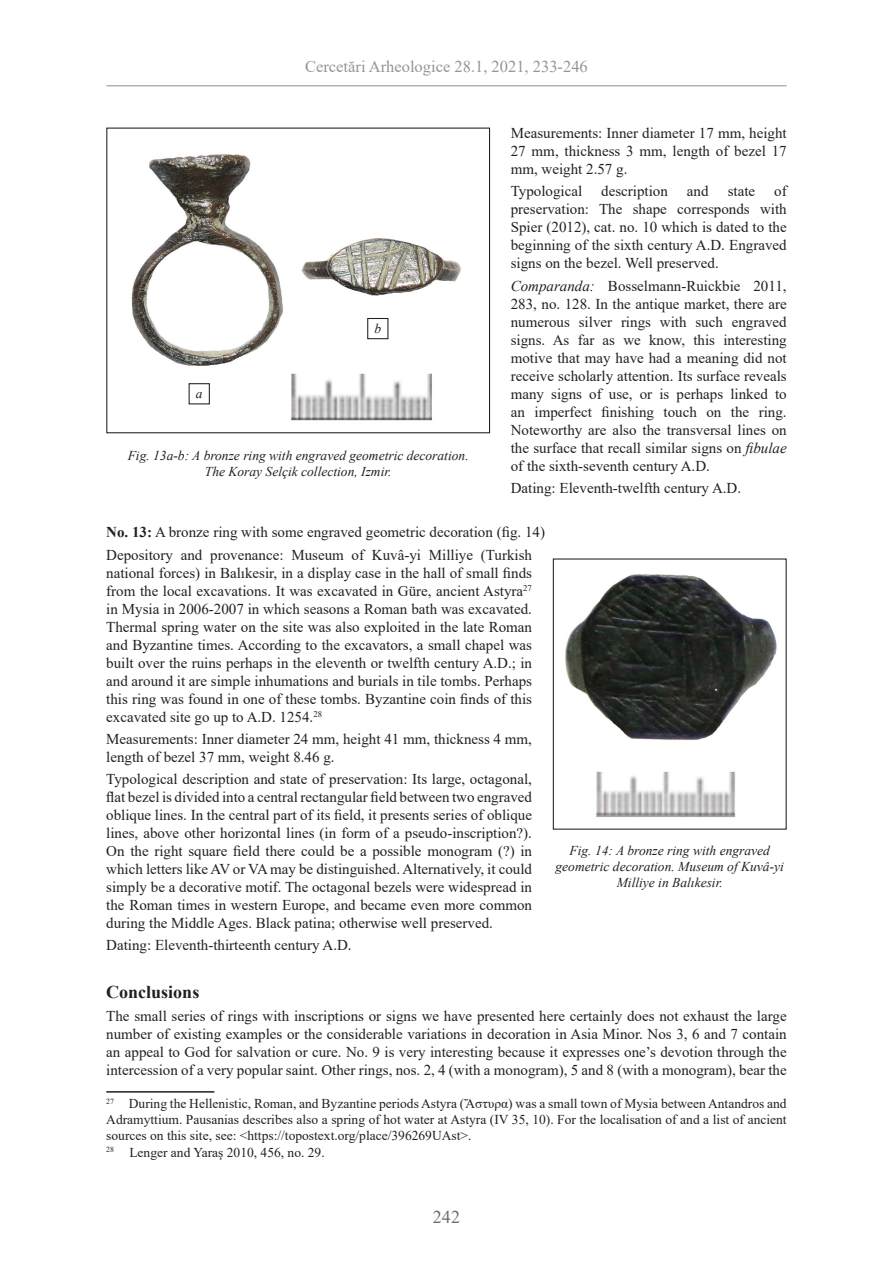
<style>
.page{position:relative;width:893px;height:1263px;background:#fff}
.page>*{position:absolute;margin:0;border:0;box-sizing:border-box;transform-origin:0 0}
.Titlu_interior{font:700 18px "Times New Roman";color:#231f20}
.t1{font:18px "Times New Roman";color:#6c6d70}
.t2{font:16.5px "Times New Roman";color:#939598}
.Continut{font:15px/18px "Times New Roman";color:#231f20;text-align:justify}
.Nota_de_subsol{font:13.5px/16.2px "Times New Roman";color:#231f20;text-align:justify}
.Figuri{font:italic 13.5px/16.2px "Times New Roman";color:#231f20;text-align:center}
.s1{font-style:italic}
.s2{font-weight:700}
</style>
<div class="page">
<hr style="left:106px;top:85px;width:681px;height:1px;background:#939598">
<hr style="left:106px;top:1091px;width:108px;height:1px;background:#231f20">
<img style="left:131px;top:154px;width:330px;height:267px">
<div style="left:106px;top:128px;width:384px;height:305px;border:1px solid #231f20"></div>
<div style="left:189px;top:384px;width:20px;height:20px;background:#fff"></div>
<div style="left:189px;top:383px;width:21px;height:21px;border:1px solid #231f20"></div>
<div style="left:368px;top:318px;width:20px;height:21px;background:#fff"></div>
<div style="left:367px;top:318px;width:21px;height:21px;border:1px solid #231f20"></div>
<img style="left:565px;top:574px;width:212px;height:243px">
<p class="t2" style="left:305px;top:55px;width:284px">Cercetări Arheologice 28.1, 2021, 233-246</p>
<p class="Continut" style="left:511px;top:123px;width:277px">Measurements: Inner diameter 17 mm, height 27 mm, thickness 3 mm, length of bezel 17 mm, weight 2.57 g.</p>
<p class="Continut" style="left:511px;top:182px;width:73px">Typological</p>
<p class="Continut" style="left:601px;top:182px;width:68px">description</p>
<p class="Continut" style="left:687px;top:182px;width:23px">and</p>
<p class="Continut" style="left:728px;top:182px;width:29px">state</p>
<p class="Continut" style="left:511px;top:182px;width:277px;text-indent:263px">of preservation: The shape corresponds with Spier (2012), cat. no. 10 which is dated to the beginning of the sixth century A.D. Engraved signs on the bezel. Well preserved.</p>
<p class="Continut" style="left:511px;top:276px;width:277px"><span class="s1">Comparanda:</span> Bosselmann-Ruickbie 2011, 283, no. 128. In the antique market, there are numerous silver rings with such engraved signs. As far as we know, this interesting motive that may have had a meaning did not receive scholarly attention. Its surface reveals many signs of use, or is perhaps linked to an imperfect finishing touch on the ring.<br>Noteworthy are also the transversal lines on the surface that recall similar signs on <span class="s1">fibulae </span>of the sixth-seventh century A.D.</p>
<p class="Continut" style="left:511px;top:478px;width:232px">Dating: Eleventh-twelfth century A.D.</p>
<p class="Continut" style="left:106px;top:523px;width:440px"><span class="s2">No. 13:</span> A bronze ring with some engraved geometric decoration (fig. 14)</p>
<p class="Continut" style="left:106px;top:545px;width:427px">Depository and provenance: Museum of Kuvâ-yi Milliye (Turkish national forces) in Balıkesir, in a display case in the hall of small finds from the local excavations. It was excavated in Güre, ancient Astyra<sup>27 </sup>in Mysia in 2006-2007 in which seasons a Roman bath was excavated.<br>Thermal spring water on the site was also exploited in the late Roman and Byzantine times. According to the excavators, a small chapel was built over the ruins perhaps in the eleventh or twelfth century A.D.; in and around it are simple inhumations and burials in tile tombs. Perhaps this ring was found in one of these tombs. Byzantine coin finds of this excavated site go up to A.D. 1254.<sup>28</sup></p>
<p class="Continut" style="left:106px;top:729px;width:427px">Measurements: Inner diameter 24 mm, height 41 mm, thickness 4 mm, length of bezel 37 mm, weight 8.46 g.</p>
<p class="Continut" style="left:106px;top:769px;width:427px">Typological description and state of preservation: Its large, octagonal, flat bezel is divided into a central rectangular field between two engraved oblique lines. In the central part of its field, it presents series of oblique lines, above other horizontal lines (in form of a pseudo-inscription?).<br>On the right square field there could be a possible monogram (?) in which letters like AV or VA may be distinguished. Alternatively, it could simply be a decorative motif. The octagonal bezels were widespread in the Roman times in western Europe, and became even more common during the Middle Ages. Black patina; otherwise well preserved.</p>
<p class="Continut" style="left:106px;top:936px;width:247px">Dating: Eleventh-thirteenth century A.D.</p>
<p class="Titlu_interior" style="left:106px;top:979px;width:95px">Conclusions</p>
<p class="Continut" style="left:106px;top:1006px;width:682px">The small series of rings with inscriptions or signs we have presented here certainly does not exhaust the large number of existing examples or the considerable variations in decoration in Asia Minor. Nos 3, 6 and 7 contain an appeal to God for salvation or cure. No. 9 is very interesting because it expresses one’s devotion through the intercession of a very popular saint. Other rings, nos. 2, 4 (with a monogram), 5 and 8 (with a monogram), bear the</p>
<p class="Nota_de_subsol" style="left:106px;top:1095px;width:682px"><sup>27</sup> During the Hellenistic, Roman, and Byzantine periods Astyra (Ἄστυρα) was a small town of Mysia between Antandros and Adramyttium. Pausanias describes also a spring of hot water at Astyra (IV 35, 10). For the localisation of and a list of ancient sources on this site, see: &lt;https://topostext.org/place/396269UAst&gt;.</p>
<p class="Nota_de_subsol" style="left:106px;top:1143px;width:220px"><sup>28</sup> Lenger and Yaraş 2010, 456, no. 29.</p>
<p class="Figuri" style="left:374px;top:320px;width:8px">b</p>
<p class="Figuri" style="left:196px;top:386px;width:8px">a</p>
<p class="Figuri" style="left:128px;top:447px;width:342px">Fig. 13a-b: A bronze ring with engraved geometric decoration.</p>
<p class="Figuri" style="left:205px;top:463px;width:188px">The Koray Selçik collection, Izmir.</p>
<p class="Figuri" style="left:556px;top:842px;width:230px">Fig. 14: A bronze ring with engraved geometric decoration. Museum of Kuvâ-yi<br>Milliye in Balıkesir.</p>
<p class="t1" style="left:433px;top:1204px;width:28px">242</p>
</div>
